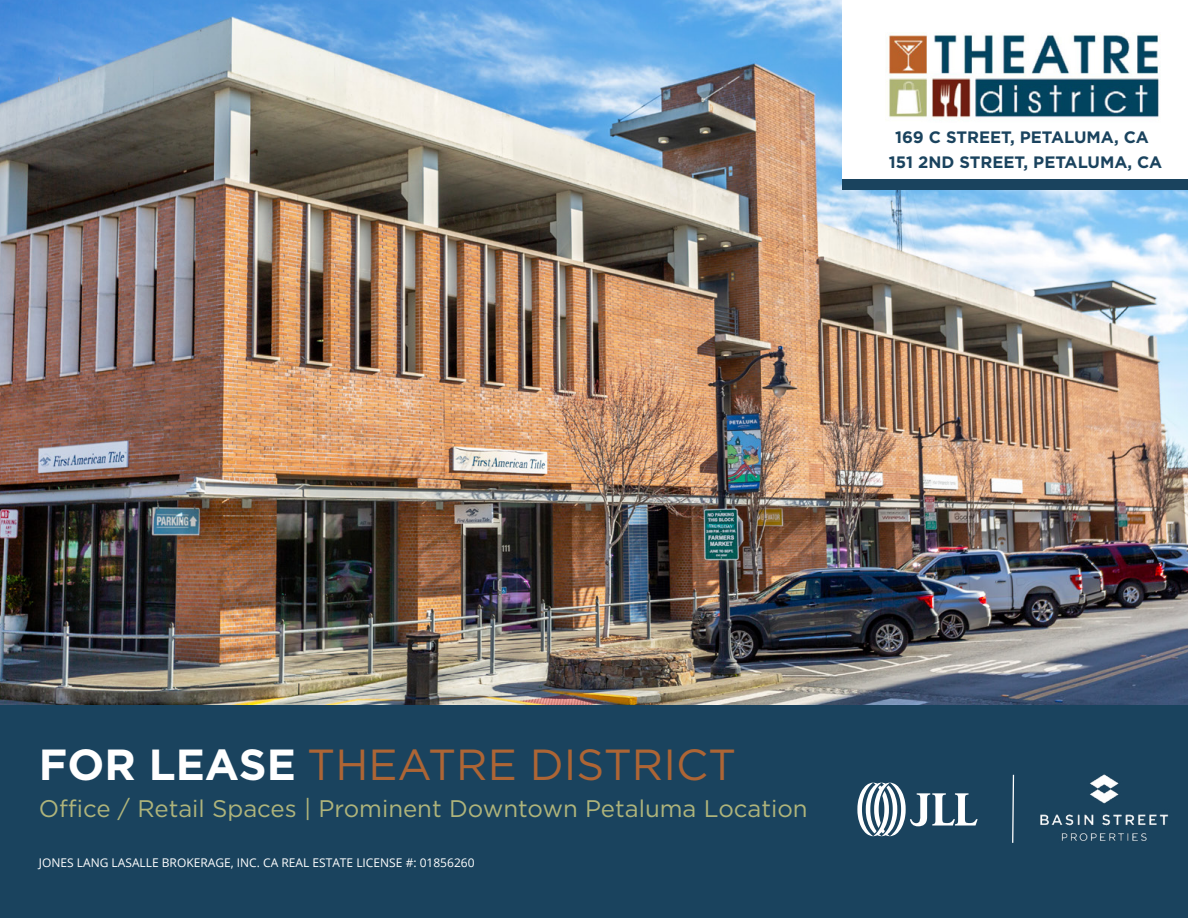
<style>
.page{position:relative;width:1188px;height:918px;background:#fff}
.page>*{position:absolute;margin:0;border:0;box-sizing:border-box;transform-origin:0 0}
.t1{font:43.5px "Gotham";color:#ad6535}
.t2{font:24px "Gotham";color:#afb47b}
.t3{font:700 16.5px/24.5px "Gotham";color:#1a435e;text-align:center}
.t4{font:12px "Open Sans";color:#fff}
.s1{font-weight:700;color:#fff}
</style>
<div class="page">
<img style="left:0;top:0;width:1188px;height:706px">
<div style="left:0;top:706px;width:1188px;height:212px;background:#1a435e"></div>
<svg style="left:857px;top:783px;width:121px;height:53px"></svg>
<img style="left:1040px;top:775px;width:129px;height:66px">
<svg style="left:1012px;top:774px;width:3px;height:69px"></svg>
<div style="left:843px;top:0;width:345px;height:179px;background:#fff"></div>
<img style="left:886px;top:34px;width:273px;height:86px">
<div style="left:843px;top:179px;width:345px;height:11px;background:#1a435e"></div>
<h3 class="t3" style="left:889px;top:125px;width:275px">169 C STREET, PETALUMA, CA<br>151 2ND STREET, PETALUMA, CA</h3>
<h1 class="t1" style="left:39px;top:736px;width:699px"><span class="s1">FOR LEASE</span> THEATRE DISTRICT</h1>
<h2 class="t2" style="left:39px;top:793px;width:770px">Office / Retail Spaces | Prominent Downtown Petaluma Location</h2>
<p class="t4" style="left:39px;top:854px;width:437px">JONES LANG LASALLE BROKERAGE, INC. CA REAL ESTATE LICENSE #: 01856260</p>
</div>
